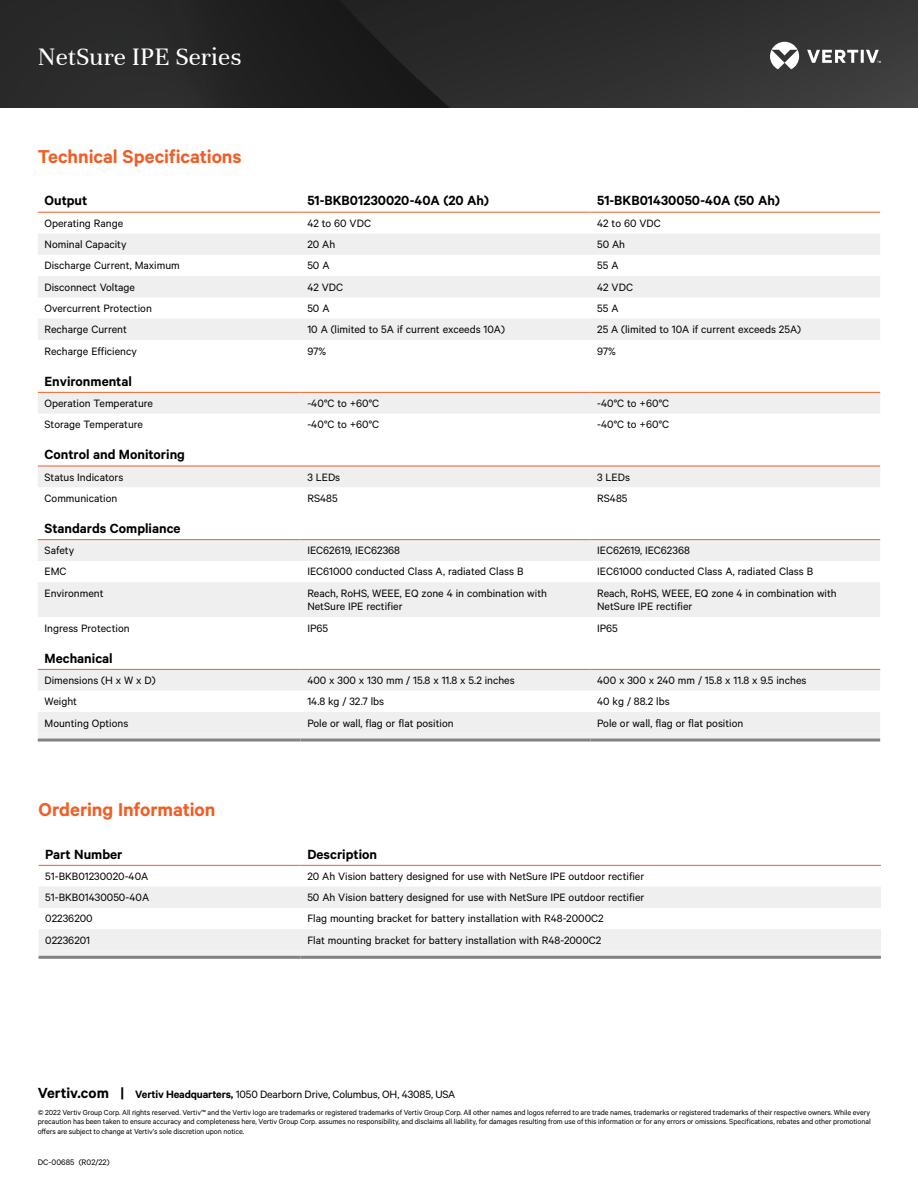
<style>
.page{position:relative;width:918px;height:1188px;background:#fff}
.page>*{position:absolute;margin:0;border:0;box-sizing:border-box;transform-origin:0 0}
.t1{font:27px "Unna";color:#fff}
.t2{font:600 21px "Calibre";letter-spacing:-.005em;color:#f15d24}
.t3{font:600 15px "Calibre";color:#000}
.t4{font:12px/13.5px "Calibre";color:#000}
.t5{font:9px "Calibre";color:#000}
.t6{font:8.25px/9.8px "Calibre";letter-spacing:-.01em;color:#000;text-align:justify}
.s1{font-weight:600;font-size:16.5px}
.s2{font-weight:600}
</style>
<div class="page">
<img style="left:0;top:0;width:918px;height:108px">
<svg style="left:770px;top:42px;width:111px;height:27px"></svg>
<svg style="left:38px;top:234px;width:842px;height:499px"></svg>
<svg style="left:38px;top:361px;width:842px;height:285px"></svg>
<svg style="left:38px;top:733px;width:842px;height:6px"></svg>
<hr style="left:38px;top:739px;width:263px;height:3px;background:#808285">
<hr style="left:301px;top:739px;width:289px;height:3px;background:#808285">
<hr style="left:590px;top:739px;width:290px;height:3px;background:#808285">
<hr style="left:38px;top:212px;width:263px;height:1px;background:#f15d24">
<hr style="left:301px;top:212px;width:289px;height:1px;background:#f15d24">
<hr style="left:590px;top:212px;width:290px;height:1px;background:#f15d24">
<hr style="left:38px;top:392px;width:263px;height:1px;background:#f15d24">
<hr style="left:301px;top:392px;width:289px;height:1px;background:#f15d24">
<hr style="left:590px;top:392px;width:290px;height:1px;background:#f15d24">
<hr style="left:38px;top:466px;width:263px;height:1px;background:#f15d24">
<hr style="left:301px;top:466px;width:289px;height:1px;background:#f15d24">
<hr style="left:590px;top:466px;width:290px;height:1px;background:#f15d24">
<hr style="left:38px;top:539px;width:263px;height:1px;background:#f15d24">
<hr style="left:301px;top:539px;width:289px;height:1px;background:#f15d24">
<hr style="left:590px;top:539px;width:290px;height:1px;background:#f15d24">
<hr style="left:38px;top:669px;width:263px;height:1px;background:#f15d24">
<hr style="left:301px;top:669px;width:289px;height:1px;background:#f15d24">
<hr style="left:590px;top:669px;width:290px;height:1px;background:#f15d24">
<svg style="left:39px;top:887px;width:842px;height:64px;fill:#efeff0"></svg>
<svg style="left:39px;top:951px;width:842px;height:5px"></svg>
<hr style="left:39px;top:956px;width:262px;height:3px;background:#808285">
<hr style="left:301px;top:956px;width:580px;height:3px;background:#808285">
<hr style="left:39px;top:865px;width:262px;height:1px;background:#f15d24">
<hr style="left:301px;top:865px;width:580px;height:1px;background:#f15d24">
<h1 class="t1" style="left:38px;top:42px;width:205px">NetSure IPE Series</h1>
<h2 class="t2" style="left:38px;top:144px;width:205px">Technical Specifications</h2>
<p class="t3" style="left:45px;top:192px;width:44px">Output</p>
<p class="t3" style="left:307px;top:192px;width:183px">51-BKB01230020-40A (20 Ah)</p>
<p class="t3" style="left:597px;top:192px;width:184px">51-BKB01430050-40A (50 Ah)</p>
<p class="t4" style="left:45px;top:216px;width:80px">Operating Range</p>
<p class="t4" style="left:307px;top:216px;width:65px">42 to 60 VDC</p>
<p class="t4" style="left:597px;top:216px;width:65px">42 to 60 VDC</p>
<p class="t4" style="left:45px;top:237px;width:83px">Nominal Capacity</p>
<p class="t4" style="left:307px;top:237px;width:29px">20 Ah</p>
<p class="t4" style="left:597px;top:237px;width:30px">50 Ah</p>
<p class="t4" style="left:45px;top:258px;width:137px">Discharge Current, Maximum</p>
<p class="t4" style="left:307px;top:258px;width:24px">50 A</p>
<p class="t4" style="left:597px;top:258px;width:23px">55 A</p>
<p class="t4" style="left:45px;top:280px;width:92px">Disconnect Voltage</p>
<p class="t4" style="left:307px;top:280px;width:37px">42 VDC</p>
<p class="t4" style="left:597px;top:280px;width:37px">42 VDC</p>
<p class="t4" style="left:45px;top:301px;width:109px">Overcurrent Protection</p>
<p class="t4" style="left:307px;top:301px;width:24px">50 A</p>
<p class="t4" style="left:597px;top:301px;width:23px">55 A</p>
<p class="t4" style="left:45px;top:322px;width:84px">Recharge Current</p>
<p class="t4" style="left:307px;top:322px;width:199px">10 A (limited to 5A if current exceeds 10A)</p>
<p class="t4" style="left:597px;top:322px;width:205px">25 A (limited to 10A if current exceeds 25A)</p>
<p class="t4" style="left:45px;top:344px;width:94px">Recharge Efficiency</p>
<p class="t4" style="left:307px;top:344px;width:20px">97%</p>
<p class="t4" style="left:597px;top:344px;width:20px">97%</p>
<p class="t3" style="left:45px;top:372px;width:89px">Environmental</p>
<p class="t4" style="left:45px;top:396px;width:110px">Operation Temperature</p>
<p class="t4" style="left:307px;top:396px;width:73px">-40°C to +60°C</p>
<p class="t4" style="left:597px;top:396px;width:73px">-40°C to +60°C</p>
<p class="t4" style="left:45px;top:417px;width:100px">Storage Temperature</p>
<p class="t4" style="left:307px;top:417px;width:73px">-40°C to +60°C</p>
<p class="t4" style="left:597px;top:417px;width:73px">-40°C to +60°C</p>
<p class="t3" style="left:45px;top:446px;width:142px">Control and Monitoring</p>
<p class="t4" style="left:45px;top:470px;width:80px">Status Indicators</p>
<p class="t4" style="left:307px;top:470px;width:34px">3 LEDs</p>
<p class="t4" style="left:597px;top:470px;width:34px">3 LEDs</p>
<p class="t4" style="left:45px;top:491px;width:74px">Communication</p>
<p class="t4" style="left:307px;top:491px;width:32px">RS485</p>
<p class="t4" style="left:597px;top:491px;width:32px">RS485</p>
<p class="t3" style="left:45px;top:519px;width:138px">Standards Compliance</p>
<p class="t4" style="left:45px;top:543px;width:31px">Safety</p>
<p class="t4" style="left:307px;top:543px;width:94px">IEC62619, IEC62368</p>
<p class="t4" style="left:597px;top:543px;width:94px">IEC62619, IEC62368</p>
<p class="t4" style="left:45px;top:565px;width:24px">EMC</p>
<p class="t4" style="left:307px;top:565px;width:218px">IEC61000 conducted Class A, radiated Class B</p>
<p class="t4" style="left:597px;top:565px;width:218px">IEC61000 conducted Class A, radiated Class B</p>
<p class="t4" style="left:45px;top:586px;width:61px">Environment</p>
<p class="t4" style="left:307px;top:586px;width:241px">Reach, RoHS, WEEE, EQ zone 4 in combination with<br>NetSure IPE rectifier</p>
<p class="t4" style="left:597px;top:586px;width:241px">Reach, RoHS, WEEE, EQ zone 4 in combination with<br>NetSure IPE rectifier</p>
<p class="t4" style="left:45px;top:621px;width:87px">Ingress Protection</p>
<p class="t4" style="left:307px;top:621px;width:22px">IP65</p>
<p class="t4" style="left:597px;top:621px;width:22px">IP65</p>
<p class="t3" style="left:45px;top:649px;width:70px">Mechanical</p>
<p class="t4" style="left:45px;top:673px;width:113px">Dimensions (H x W x D)</p>
<p class="t4" style="left:307px;top:673px;width:209px">400 x 300 x 130 mm / 15.8 x 11.8 x 5.2 inches</p>
<p class="t4" style="left:597px;top:673px;width:211px">400 x 300 x 240 mm / 15.8 x 11.8 x 9.5 inches</p>
<p class="t4" style="left:45px;top:694px;width:34px">Weight</p>
<p class="t4" style="left:307px;top:694px;width:78px">14.8 kg / 32.7 lbs</p>
<p class="t4" style="left:597px;top:694px;width:74px">40 kg / 88.2 lbs</p>
<p class="t4" style="left:45px;top:716px;width:85px">Mounting Options</p>
<p class="t4" style="left:307px;top:716px;width:148px">Pole or wall, flag or flat position</p>
<p class="t4" style="left:597px;top:716px;width:148px">Pole or wall, flag or flat position</p>
<h2 class="t2" style="left:39px;top:797px;width:178px">Ordering Information</h2>
<p class="t3" style="left:45px;top:845px;width:79px">Part Number</p>
<p class="t3" style="left:307px;top:845px;width:71px">Description</p>
<p class="t4" style="left:45px;top:869px;width:105px">51-BKB01230020-40A</p>
<p class="t4" style="left:307px;top:869px;width:338px">20 Ah Vision battery designed for use with NetSure IPE outdoor rectifier</p>
<p class="t4" style="left:45px;top:890px;width:105px">51-BKB01430050-40A</p>
<p class="t4" style="left:307px;top:890px;width:339px">50 Ah Vision battery designed for use with NetSure IPE outdoor rectifier</p>
<p class="t4" style="left:45px;top:912px;width:49px">02236200</p>
<p class="t4" style="left:307px;top:912px;width:298px">Flag mounting bracket for battery installation with R48-2000C2</p>
<p class="t4" style="left:45px;top:933px;width:46px">02236201</p>
<p class="t4" style="left:307px;top:933px;width:296px">Flat mounting bracket for battery installation with R48-2000C2</p>
<p class="t4" style="left:38px;top:1087px;width:419px"><span class="s1">Vertiv.com |</span> <span class="s2">Vertiv Headquarters,</span> 1050 Dearborn Drive, Columbus, OH, 43085, USA</p>
<p class="t6" style="left:38px;top:1107px;width:834px">© 2022 Vertiv Group Corp. All rights reserved. Vertiv™ and the Vertiv logo are trademarks or registered trademarks of Vertiv Group Corp. All other names and logos referred to are trade names, trademarks or registered trademarks of their respective owners. While every precaution has been taken to ensure accuracy and completeness here, Vertiv Group Corp. assumes no responsibility, and disclaims all liability, for damages resulting from use of this information or for any errors or omissions. Specifications, rebates and other promotional offers are subject to change at Vertiv’s sole discretion upon notice.</p>
<p class="t5" style="left:38px;top:1157px;width:73px">DC-00685 (R02/22)</p>
</div>
